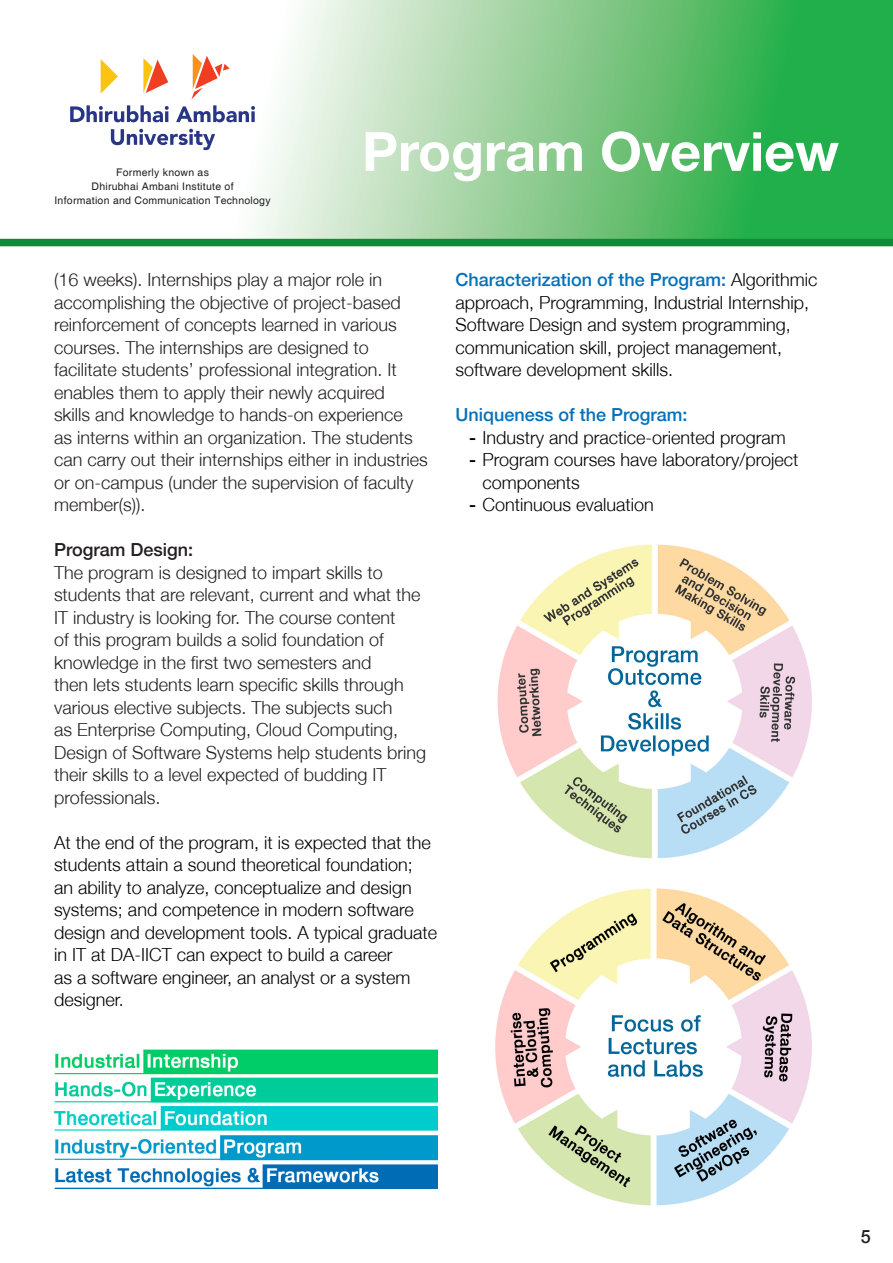
<style>
.page{position:relative;width:893px;height:1263px;background:#fff}
.page>*{position:absolute;margin:0;border:0;box-sizing:border-box;transform-origin:0 0}
.t1{font:700 54px "Helvetica Neue";color:#fff}
.t2{font:300 18px/22.5px "Helvetica Neue";color:#231f20}
.t3{font:300 18px/22.5px "Helvetica Neue";color:#000}
.t4{font:500 18px "Helvetica Neue";color:#0671ba}
.t5{font:500 18px "Helvetica Neue";color:#231f20}
.t6{font:10.5px/14px "Helvetica";letter-spacing:.025em;color:#231f20;text-align:center}
.s1{font-weight:500;color:#0671ba}
.s2{font-weight:500}
</style>
<div class="page">
<svg style="left:0;top:0;width:893px;height:239px"></svg>
<div style="left:0;top:239px;width:893px;height:7px;background:#128939"></div>
<svg style="left:143px;top:58px;width:25px;height:35px"></svg>
<svg style="left:101px;top:59px;width:17px;height:35px"></svg>
<svg style="left:70px;top:105px;width:99px;height:17px"></svg>
<svg style="left:111px;top:129px;width:104px;height:21px"></svg>
<svg style="left:176px;top:54px;width:79px;height:68px"></svg>
<img style="left:495px;top:888px;width:317px;height:318px">
<img style="left:54px;top:1049px;width:384px;height:140px">
<img style="left:497px;top:544px;width:315px;height:315px">
<p class="t6" style="left:54px;top:166px;width:218px">Formerly known as<br>Dhirubhai Ambani Institute of<br>Information and Communication Technology</p>
<p class="t1" style="left:362px;top:118px;width:479px">Program Overview</p>
<p class="t2" style="left:54px;top:268px;width:375px">(16 weeks). Internships play a major role in accomplishing the objective of project-based reinforcement of concepts learned in various courses. The internships are designed to facilitate students’ professional integration. It enables them to apply their newly acquired<br>skills and knowledge to hands-on experience<br>as interns within an organization. The students can carry out their internships either in industries or on-campus (under the supervision of faculty member(s)).</p>
<p class="t5" style="left:54px;top:539px;width:141px">Program Design:</p>
<p class="t2" style="left:54px;top:561px;width:374px">The program is designed to impart skills to students that are relevant, current and what the IT industry is looking for. The course content<br>of this program builds a solid foundation of knowledge in the first two semesters and<br>then lets students learn specific skills through various elective subjects. The subjects such<br>as Enterprise Computing, Cloud Computing, Design of Software Systems help students bring their skills to a level expected of budding IT professionals.</p>
<p class="t3" style="left:54px;top:831px;width:385px">At the end of the program, it is expected that the students attain a sound theoretical foundation;<br>an ability to analyze, conceptualize and design systems; and competence in modern software design and development tools. A typical graduate in IT at DA-IICT can expect to build a career<br>as a software engineer, an analyst or a system designer.</p>
<p class="t3" style="left:455px;top:268px;width:364px"><span class="s1">Characterization of the Program:</span> Algorithmic approach, Programming, Industrial Internship, Software Design and system programming, communication skill, project management, software development skills.</p>
<p class="t4" style="left:455px;top:404px;width:234px">Uniqueness of the Program:</p>
<p class="t3" style="left:469px;top:426px;width:318px"><span class="s2">-</span> Industry and practice-oriented program</p>
<p class="t3" style="left:482px;top:448px;width:318px;text-indent:-14px"><span class="s2">-</span> Program courses have laboratory/project components</p>
<p class="t3" style="left:469px;top:493px;width:186px"><span class="s2">-</span> Continuous evaluation</p>
<p class="t5" style="left:861px;top:1226px;width:12px">5</p>
</div>
